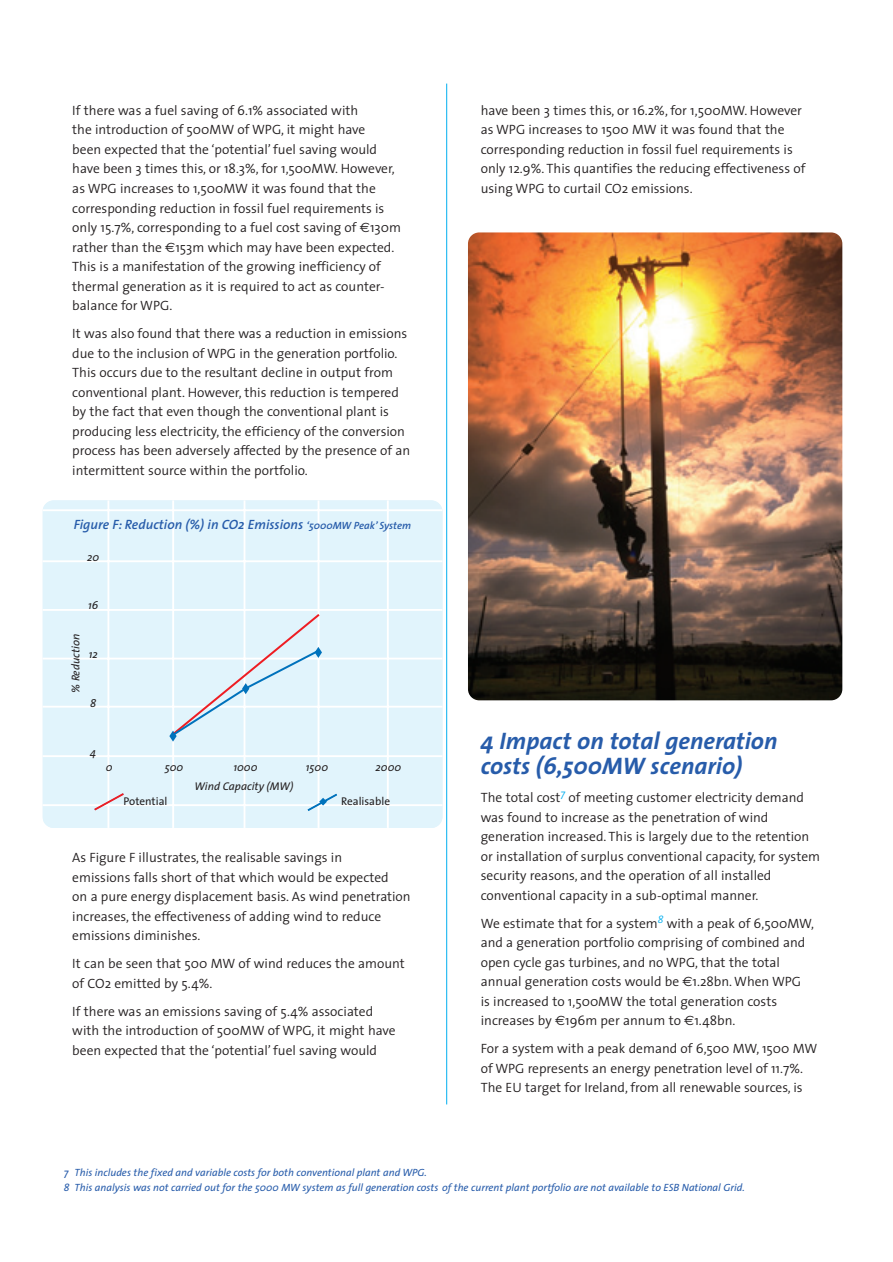
<style>
.page{position:relative;width:893px;height:1262px;background:#fff}
.page>*{position:absolute;margin:0;border:0;box-sizing:border-box;transform-origin:0 0}
.t1{font:italic 700 24px/25.5px "The Sans";color:#275caa}
.t2{font:300 13.5px/19.5px "The Sans";color:#231f20}
.t3{font:italic 600 13.5px "The Sans";color:#275caa}
.t4{font:italic 11.25px "The Sans";color:#231f20}
.t5{font:11.25px "The Sans";color:#231f20}
.t6{font:italic 10.5px/14.7px "The Sans";color:#275caa}
.s1{font-family:"Euro Sans";font-weight:400}
.s2{font-size:10.5px}
</style>
<div class="page">
<hr style="left:446px;top:84px;width:1px;height:1020px;background:#00aeef">
<div style="left:43px;top:500px;width:399px;height:328px;background:#e1f4fc;border-radius:11px"></div>
<hr style="left:43px;top:560px;width:399px;height:2px;background:#fff">
<hr style="left:43px;top:609px;width:399px;height:2px;background:#fff">
<hr style="left:43px;top:657px;width:399px;height:2px;background:#fff">
<hr style="left:43px;top:705px;width:399px;height:2px;background:#fff">
<hr style="left:43px;top:755px;width:399px;height:2px;background:#fff">
<hr style="left:43px;top:509px;width:399px;height:2px;background:#fff">
<hr style="left:43px;top:804px;width:399px;height:2px;background:#fff">
<hr style="left:107px;top:500px;width:2px;height:328px;background:#fff">
<hr style="left:172px;top:500px;width:2px;height:328px;background:#fff">
<hr style="left:243px;top:500px;width:2px;height:328px;background:#fff">
<hr style="left:317px;top:500px;width:2px;height:328px;background:#fff">
<hr style="left:387px;top:500px;width:2px;height:328px;background:#fff">
<hr style="left:43px;top:500px;width:1px;height:328px;background:#fff">
<svg style="left:94px;top:791px;width:30px;height:21px"></svg>
<svg style="left:307px;top:792px;width:30px;height:20px"></svg>
<svg style="left:169px;top:612px;width:153px;height:129px"></svg>
<img style="left:468px;top:232px;width:374px;height:468px;border-radius:11px">
<p class="t2" style="left:72px;top:102px;width:330px">If there was a fuel saving of 6.1% associated with<br>the introduction of 500MW of WPG, it might have<br>been expected that the ‘potential’ fuel saving would have been 3 times this, or 18.3%, for 1,500MW. However, as WPG increases to 1,500MW it was found that the corresponding reduction in fossil fuel requirements is only 15.7%, corresponding to a fuel cost saving of <span class="s1">€</span>130m rather than the <span class="s1">€</span>153m which may have been expected.<br>This is a manifestation of the growing inefficiency of thermal generation as it is required to act as counter&shy;balance for WPG.</p>
<p class="t2" style="left:72px;top:325px;width:339px">It was also found that there was a reduction in emissions due to the inclusion of WPG in the generation portfolio.<br>This occurs due to the resultant decline in output from conventional plant. However, this reduction is tempered by the fact that even though the conventional plant is producing less electricity, the efficiency of the conversion process has been adversely affected by the presence of an intermittent source within the portfolio.</p>
<p class="t3" style="left:74px;top:519px;width:339px">Figure F: Reduction (%) in CO2 Emissions <span class="s2">‘5000MW Peak’ System</span></p>
<p class="t4" style="left:87px;top:552px;width:14px">20</p>
<p class="t4" style="left:88px;top:601px;width:12px">16</p>
<p class="t4" style="left:71px;top:692px;width:60px;rotate:-90deg">% Reduction</p>
<p class="t4" style="left:89px;top:649px;width:11px">12</p>
<p class="t4" style="left:90px;top:698px;width:8px">8</p>
<p class="t4" style="left:90px;top:747px;width:8px">4</p>
<p class="t4" style="left:106px;top:762px;width:8px">0</p>
<p class="t4" style="left:165px;top:762px;width:20px">500</p>
<p class="t4" style="left:233px;top:762px;width:26px">1000</p>
<p class="t4" style="left:306px;top:762px;width:24px">1500</p>
<p class="t4" style="left:375px;top:762px;width:27px">2000</p>
<p class="t5" style="left:123px;top:797px;width:45px">Potential</p>
<p class="t4" style="left:195px;top:781px;width:100px">Wind Capacity (MW)</p>
<p class="t5" style="left:341px;top:796px;width:50px">Realisable</p>
<p class="t2" style="left:72px;top:849px;width:340px">As Figure F illustrates, the realisable savings in<br>emissions falls short of that which would be expected<br>on a pure energy displacement basis. As wind penetration increases, the effectiveness of adding wind to reduce emissions diminishes.</p>
<p class="t2" style="left:72px;top:955px;width:334px">It can be seen that 500 MW of wind reduces the amount of CO2 emitted by 5.4%.</p>
<p class="t2" style="left:72px;top:1002px;width:325px">If there was an emissions saving of 5.4% associated with the introduction of 500MW of WPG, it might have been expected that the ‘potential’ fuel saving would</p>
<p class="t2" style="left:480px;top:102px;width:326px">have been 3 times this, or 16.2%, for 1,500MW. However as WPG increases to 1500 MW it was found that the corresponding reduction in fossil fuel requirements is only 12.9%. This quantifies the reducing effectiveness of using WPG to curtail CO2 emissions.</p>
<h1 class="t1" style="left:480px;top:730px;width:298px">4 Impact on total generation costs (6,500MW scenario)</h1>
<p class="t2" style="left:480px;top:789px;width:341px">The total cost<sup>7</sup> of meeting customer electricity demand was found to increase as the penetration of wind generation increased. This is largely due to the retention or installation of surplus conventional capacity, for system security reasons, and the operation of all installed conventional capacity in a sub-optimal manner.</p>
<p class="t2" style="left:480px;top:914px;width:335px">We estimate that for a system<sup>8</sup> with a peak of 6,500MW, and a generation portfolio comprising of combined and open cycle gas turbines, and no WPG, that the total annual generation costs would be <span class="s1">€</span>1.28bn. When WPG<br>is increased to 1,500MW the total generation costs increases by <span class="s1">€</span>196m per annum to <span class="s1">€</span>1.48bn.</p>
<p class="t2" style="left:480px;top:1040px;width:338px">For a system with a peak demand of 6,500 MW, 1500 MW of WPG represents an energy penetration level of 11.7%.<br>The EU target for Ireland, from all renewable sources, is</p>
<p class="t6" style="left:64px;top:1166px;width:682px">7 This includes the fixed and variable costs for both conventional plant and WPG.<br>8 This analysis was not carried out for the 5000 MW system as full generation costs of the current plant portfolio are not available to ESB National Grid.</p>
</div>
